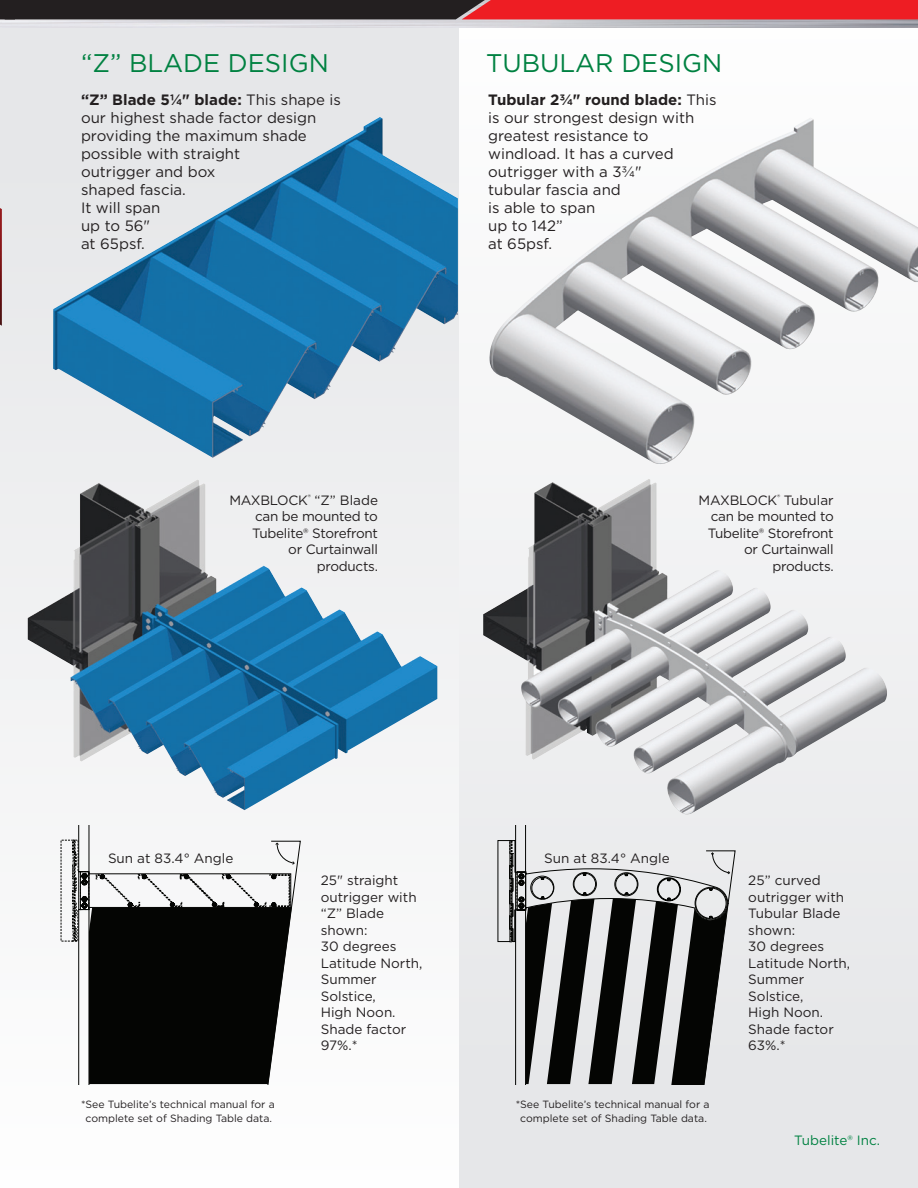
<style>
.page{position:relative;width:918px;height:1188px;background:#fff}
.page>*{position:absolute;margin:0;border:0;box-sizing:border-box;transform-origin:0 0}
.t1{font:25.5px "Gotham";color:#008141}
.t2{font:15px/18px "Gotham";color:#231f20}
.t3{font:13.5px/16.5px "Gotham";color:#231f20}
.t4{font:13.5px/16.5px "Gotham";letter-spacing:-.02em;color:#231f20;text-align:right}
.t5{font:13.5px "Gotham";color:#008141}
.t6{font:10.5px/13.5px "Gotham";color:#231f20;text-align:center}
.s1{font-weight:700}
</style>
<div class="page">
<div style="left:459px;top:0;width:459px;height:1188px;background:linear-gradient(to bottom,#fefefe,#e4e5e7)"></div>
<div style="left:0;top:19px;width:459px;height:1169px;background:linear-gradient(to bottom,#e3e4e7,#fefefe)"></div>
<img style="left:28px;top:479px;width:409px;height:331px">
<img style="left:483px;top:479px;width:407px;height:338px">
<div style="left:53px;top:825px;width:224px;height:259px;background:#f6f6f7"></div>
<hr style="left:89px;top:825px;width:1px;height:259px;background:#040503">
<svg style="left:60px;top:839px;width:241px;height:245px"></svg>
<div style="left:471px;top:825px;width:258px;height:259px;background:#e9eaec"></div>
<svg style="left:509px;top:840px;width:227px;height:244px;background:#898a8a"></svg>
<img style="left:0;top:208px;width:2px;height:118px">
<img style="left:53px;top:117px;width:405px;height:341px">
<img style="left:489px;top:118px;width:429px;height:348px">
<svg style="left:2px;top:19px;width:916px;height:8px;background:#c8c3c8"></svg>
<svg style="left:0;top:0;width:918px;height:19px;background:#851f22"></svg>
<p class="t1" style="left:81px;top:47px;width:249px">“Z” BLADE DESIGN</p>
<p class="t1" style="left:486px;top:47px;width:238px">TUBULAR DESIGN</p>
<p class="t2" style="left:488px;top:90px;width:230px"><span class="s1">Tubular 2¾" round blade:</span> This is our strongest design with greatest resistance to windload. It has a curved outrigger with a 3¾"<br>tubular fascia and<br>is able to span<br>up to 142”<br>at 65psf.</p>
<p class="t2" style="left:81px;top:90px;width:262px"><span class="s1">“Z” Blade 5¼" blade:</span> This shape is our highest shade factor design providing the maximum shade possible with straight<br>outrigger and box<br>shaped fascia.<br>It will span<br>up to 56"<br>at 65psf.</p>
<p class="t4" style="left:229px;top:491px;width:150px">MAXBLOCK<sup>®</sup> “Z” Blade can be mounted to<br>Tubelite® Storefront<br>or Curtainwall products.</p>
<p class="t4" style="left:699px;top:491px;width:137px">MAXBLOCK<sup>®</sup> Tubular can be mounted to<br>Tubelite® Storefront or Curtainwall products.</p>
<p class="t3" style="left:108px;top:849px;width:127px">Sun at 83.4° Angle</p>
<p class="t3" style="left:544px;top:849px;width:127px">Sun at 83.4° Angle</p>
<p class="t3" style="left:321px;top:872px;width:103px">25" straight outrigger with “Z” Blade shown:<br>30 degrees<br>Latitude North,<br>Summer<br>Solstice,<br>High Noon.<br>Shade factor<br>97%.*</p>
<p class="t3" style="left:748px;top:872px;width:103px">25” curved outrigger with<br>Tubular Blade shown:<br>30 degrees<br>Latitude North,<br>Summer<br>Solstice,<br>High Noon.<br>Shade factor<br>63%.*</p>
<p class="t6" style="left:81px;top:1097px;width:195px">*See Tubelite’s technical manual for a complete set of Shading Table data.</p>
<p class="t6" style="left:516px;top:1097px;width:195px">*See Tubelite’s technical manual for a complete set of Shading Table data.</p>
<p class="t5" style="left:794px;top:1131px;width:87px">Tubelite® Inc.</p>
</div>
